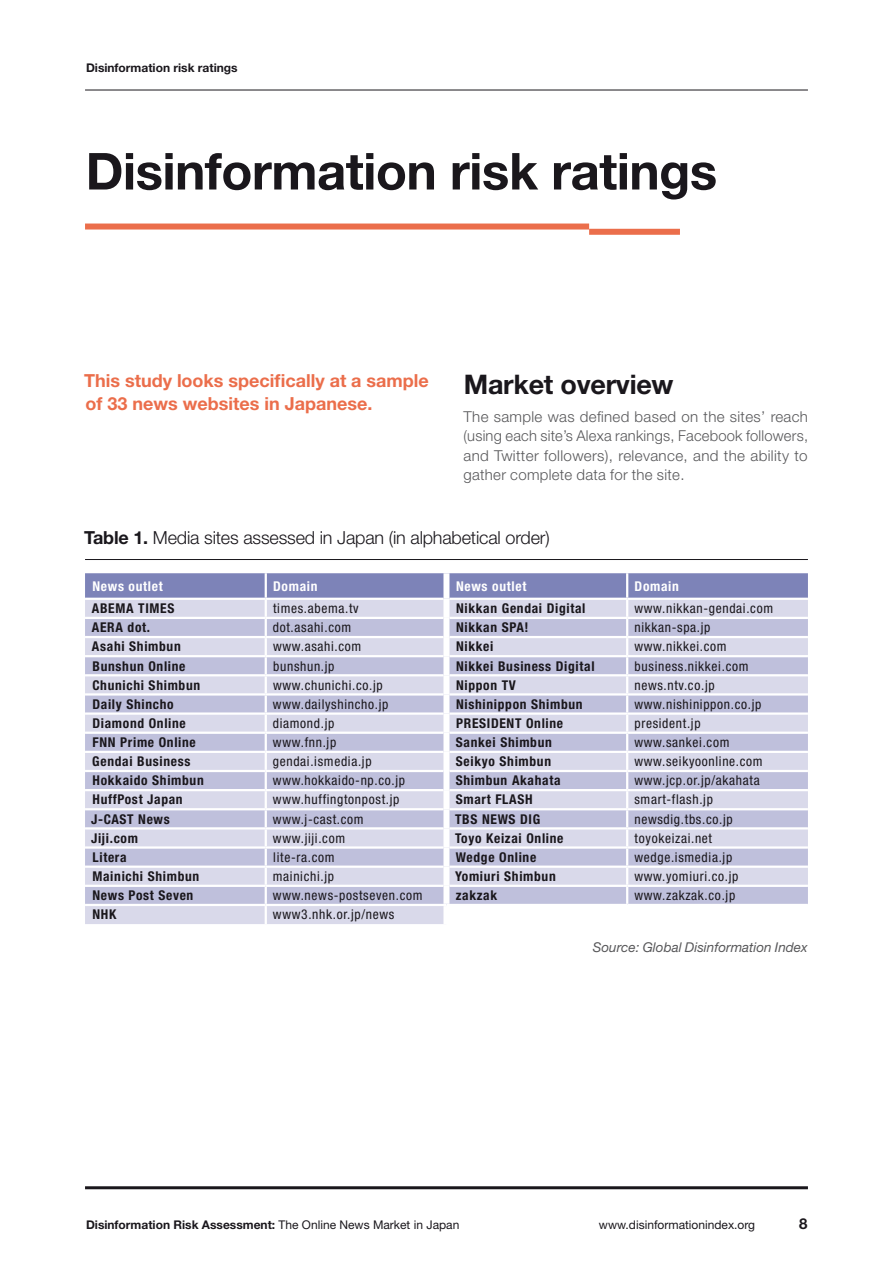
<style>
.page{position:relative;width:893px;height:1263px;background:#fff}
.page>*{position:absolute;margin:0;border:0;box-sizing:border-box;transform-origin:0 0}
.t1{font:700 51px "Helvetica Neue LT Std";letter-spacing:-.01em;color:#1a171c}
.t2{font:700 27px "Helvetica Neue LT Std";letter-spacing:-.01em;color:#1a171c}
.t3{font:700 18px/22.5px "Helvetica Neue LT Std";color:#eb6e4b}
.t4{font:300 18px "Helvetica Neue LT Std";letter-spacing:-.01em;color:#1a171c}
.t5{font:300 15px/19.5px "Helvetica Neue LT Std";letter-spacing:.02em;color:#58585a;text-align:justify}
.t6{font:700 15px "Helvetica Neue LT Std";color:#1a171c}
.t7{font:condensed 13.5px "Helvetica Neue LT Std";letter-spacing:.05em;color:#1a171c}
.t8{font:700 condensed 13.5px "Helvetica Neue LT Std";letter-spacing:.05em;color:#1a171c}
.t9{font:700 condensed 13.5px "Helvetica Neue LT Std";letter-spacing:.05em;color:#fff}
.t10{font:italic 13.5px "Helvetica Neue LT Std";color:#58585a}
.t11{font:700 12px "Helvetica Neue LT Std";color:#1a171c}
.t12{font:12px "Helvetica Neue LT Std";color:#1a171c}
.s1{font-weight:700}
.s2{font-weight:400}
</style>
<div class="page">
<hr style="left:85px;top:1186px;width:723px;height:3px;background:#1a171c">
<hr style="left:85px;top:90px;width:723px;height:1px;background:#1a171c">
<div style="left:589px;top:229px;width:91px;height:6px;background:#eb6e4b"></div>
<div style="left:85px;top:224px;width:504px;height:6px;background:#eb6e4b"></div>
<hr style="left:85px;top:559px;width:723px;height:1px;background:#1a171c">
<svg style="left:85px;top:573px;width:723px;height:351px;background:#cdcee3"></svg>
<hr style="left:626px;top:573px;width:2px;height:25px;background:#fff">
<div style="left:443px;top:573px;width:6px;height:26px;background:#fff"></div>
<div style="left:443px;top:599px;width:6px;height:19px;background:#fff"></div>
<div style="left:443px;top:618px;width:6px;height:19px;background:#fff"></div>
<div style="left:443px;top:637px;width:6px;height:19px;background:#fff"></div>
<div style="left:443px;top:656px;width:6px;height:19px;background:#fff"></div>
<div style="left:443px;top:675px;width:6px;height:19px;background:#fff"></div>
<div style="left:443px;top:694px;width:6px;height:20px;background:#fff"></div>
<div style="left:443px;top:714px;width:6px;height:19px;background:#fff"></div>
<div style="left:443px;top:733px;width:6px;height:19px;background:#fff"></div>
<div style="left:443px;top:752px;width:6px;height:19px;background:#fff"></div>
<div style="left:443px;top:771px;width:6px;height:19px;background:#fff"></div>
<div style="left:443px;top:790px;width:6px;height:19px;background:#fff"></div>
<div style="left:443px;top:809px;width:6px;height:19px;background:#fff"></div>
<div style="left:443px;top:828px;width:6px;height:19px;background:#fff"></div>
<div style="left:443px;top:847px;width:6px;height:20px;background:#fff"></div>
<div style="left:443px;top:867px;width:6px;height:19px;background:#fff"></div>
<div style="left:443px;top:886px;width:6px;height:18px;background:#fff"></div>
<div style="left:443px;top:906px;width:6px;height:18px;background:#fff"></div>
<hr style="left:446px;top:904px;width:181px;height:2px;background:#fff">
<hr style="left:627px;top:904px;width:181px;height:2px;background:#fff">
<hr style="left:85px;top:904px;width:181px;height:2px;background:#fff">
<hr style="left:266px;top:904px;width:180px;height:2px;background:#fff">
<p class="t11" style="left:86px;top:60px;width:153px">Disinformation risk ratings</p>
<h1 class="t1" style="left:86px;top:140px;width:633px">Disinformation risk ratings</h1>
<h3 class="t3" style="left:84px;top:369px;width:346px">This study looks specifically at a sample of 33 news websites in Japanese.</h3>
<h2 class="t2" style="left:464px;top:367px;width:211px">Market overview</h2>
<p class="t5" style="left:463px;top:406px;width:346px">The sample was defined based on the sites’ reach (using each site’s Alexa rankings, Facebook followers, and Twitter followers), relevance, and the ability to gather complete data for the site.</p>
<h3 class="t4" style="left:84px;top:527px;width:467px"><span class="s1">Table 1.</span> Media sites assessed in Japan (in alphabetical order)</h3>
<p class="t9" style="left:93px;top:578px;width:72px">News outlet</p>
<p class="t9" style="left:273px;top:578px;width:46px">Domain</p>
<p class="t9" style="left:456px;top:578px;width:72px">News outlet</p>
<p class="t9" style="left:635px;top:578px;width:46px">Domain</p>
<p class="t8" style="left:92px;top:600px;width:84px">ABEMA TIMES</p>
<p class="t7" style="left:273px;top:601px;width:87px">times.abema.tv</p>
<p class="t8" style="left:456px;top:600px;width:131px">Nikkan Gendai Digital</p>
<p class="t7" style="left:634px;top:601px;width:140px">www.nikkan-gendai.com</p>
<p class="t8" style="left:92px;top:619px;width:60px">AERA dot.</p>
<p class="t7" style="left:273px;top:620px;width:80px">dot.asahi.com</p>
<p class="t8" style="left:456px;top:619px;width:74px">Nikkan SPA!</p>
<p class="t7" style="left:634px;top:620px;width:78px">nikkan-spa.jp</p>
<p class="t8" style="left:92px;top:638px;width:90px">Asahi Shimbun</p>
<p class="t7" style="left:273px;top:639px;width:90px">www.asahi.com</p>
<p class="t8" style="left:456px;top:638px;width:39px">Nikkei</p>
<p class="t7" style="left:634px;top:639px;width:94px">www.nikkei.com</p>
<p class="t8" style="left:93px;top:658px;width:95px">Bunshun Online</p>
<p class="t7" style="left:273px;top:658px;width:63px">bunshun.jp</p>
<p class="t8" style="left:456px;top:658px;width:140px">Nikkei Business Digital</p>
<p class="t7" style="left:635px;top:658px;width:115px">business.nikkei.com</p>
<p class="t8" style="left:92px;top:677px;width:109px">Chunichi Shimbun</p>
<p class="t7" style="left:273px;top:677px;width:111px">www.chunichi.co.jp</p>
<p class="t8" style="left:456px;top:677px;width:61px">Nippon TV</p>
<p class="t7" style="left:634px;top:677px;width:82px">news.ntv.co.jp</p>
<p class="t8" style="left:92px;top:696px;width:83px">Daily Shincho</p>
<p class="t7" style="left:273px;top:696px;width:117px">www.dailyshincho.jp</p>
<p class="t8" style="left:456px;top:696px;width:128px">Nishinippon Shimbun</p>
<p class="t7" style="left:634px;top:696px;width:128px">www.nishinippon.co.jp</p>
<p class="t8" style="left:92px;top:715px;width:95px">Diamond Online</p>
<p class="t7" style="left:273px;top:715px;width:63px">diamond.jp</p>
<p class="t8" style="left:456px;top:715px;width:109px">PRESIDENT Online</p>
<p class="t7" style="left:634px;top:715px;width:68px">president.jp</p>
<p class="t8" style="left:93px;top:734px;width:105px">FNN Prime Online</p>
<p class="t7" style="left:273px;top:734px;width:65px">www.fnn.jp</p>
<p class="t8" style="left:456px;top:734px;width:97px">Sankei Shimbun</p>
<p class="t7" style="left:634px;top:734px;width:96px">www.sankei.com</p>
<p class="t8" style="left:92px;top:753px;width:100px">Gendai Business</p>
<p class="t7" style="left:273px;top:754px;width:100px">gendai.ismedia.jp</p>
<p class="t8" style="left:456px;top:753px;width:97px">Seikyo Shimbun</p>
<p class="t7" style="left:634px;top:754px;width:130px">www.seikyoonline.com</p>
<p class="t8" style="left:93px;top:772px;width:113px">Hokkaido Shimbun</p>
<p class="t7" style="left:273px;top:773px;width:134px">www.hokkaido-np.co.jp</p>
<p class="t8" style="left:456px;top:772px;width:106px">Shimbun Akahata</p>
<p class="t7" style="left:634px;top:773px;width:127px">www.jcp.or.jp/akahata</p>
<p class="t8" style="left:93px;top:791px;width:92px">HuffPost Japan</p>
<p class="t7" style="left:273px;top:792px;width:128px">www.huffingtonpost.jp</p>
<p class="t8" style="left:456px;top:791px;width:78px">Smart FLASH</p>
<p class="t7" style="left:634px;top:792px;width:80px">smart-flash.jp</p>
<p class="t8" style="left:91px;top:811px;width:80px">J-CAST News</p>
<p class="t7" style="left:273px;top:811px;width:92px">www.j-cast.com</p>
<p class="t8" style="left:455px;top:811px;width:87px">TBS NEWS DIG</p>
<p class="t7" style="left:634px;top:811px;width:100px">newsdig.tbs.co.jp</p>
<p class="t8" style="left:91px;top:830px;width:48px">Jiji.com</p>
<p class="t7" style="left:273px;top:830px;width:74px">www.jiji.com</p>
<p class="t8" style="left:455px;top:830px;width:110px">Toyo Keizai Online</p>
<p class="t7" style="left:634px;top:830px;width:79px">toyokeizai.net</p>
<p class="t8" style="left:93px;top:849px;width:36px">Litera</p>
<p class="t7" style="left:273px;top:849px;width:63px">lite-ra.com</p>
<p class="t8" style="left:456px;top:849px;width:82px">Wedge Online</p>
<p class="t7" style="left:634px;top:849px;width:99px">wedge.ismedia.jp</p>
<p class="t8" style="left:92px;top:868px;width:108px">Mainichi Shimbun</p>
<p class="t7" style="left:273px;top:868px;width:63px">mainichi.jp</p>
<p class="t8" style="left:455px;top:868px;width:102px">Yomiuri Shimbun</p>
<p class="t7" style="left:634px;top:868px;width:105px">www.yomiuri.co.jp</p>
<p class="t8" style="left:93px;top:887px;width:102px">News Post Seven</p>
<p class="t7" style="left:273px;top:887px;width:151px">www.news-postseven.com</p>
<p class="t8" style="left:456px;top:887px;width:43px">zakzak</p>
<p class="t7" style="left:634px;top:887px;width:102px">www.zakzak.co.jp</p>
<p class="t8" style="left:93px;top:906px;width:25px">NHK</p>
<p class="t7" style="left:273px;top:907px;width:123px">www3.nhk.or.jp/news</p>
<p class="t10" style="left:593px;top:939px;width:216px">Source: Global Disinformation Index</p>
<p class="t11" style="left:86px;top:1217px;width:375px">Disinformation Risk Assessment: <span class="s2">The Online News Market in Japan</span></p>
<p class="t12" style="left:599px;top:1217px;width:158px">www.disinformationindex.org</p>
<p class="t6" style="left:799px;top:1214px;width:10px">8</p>
</div>
